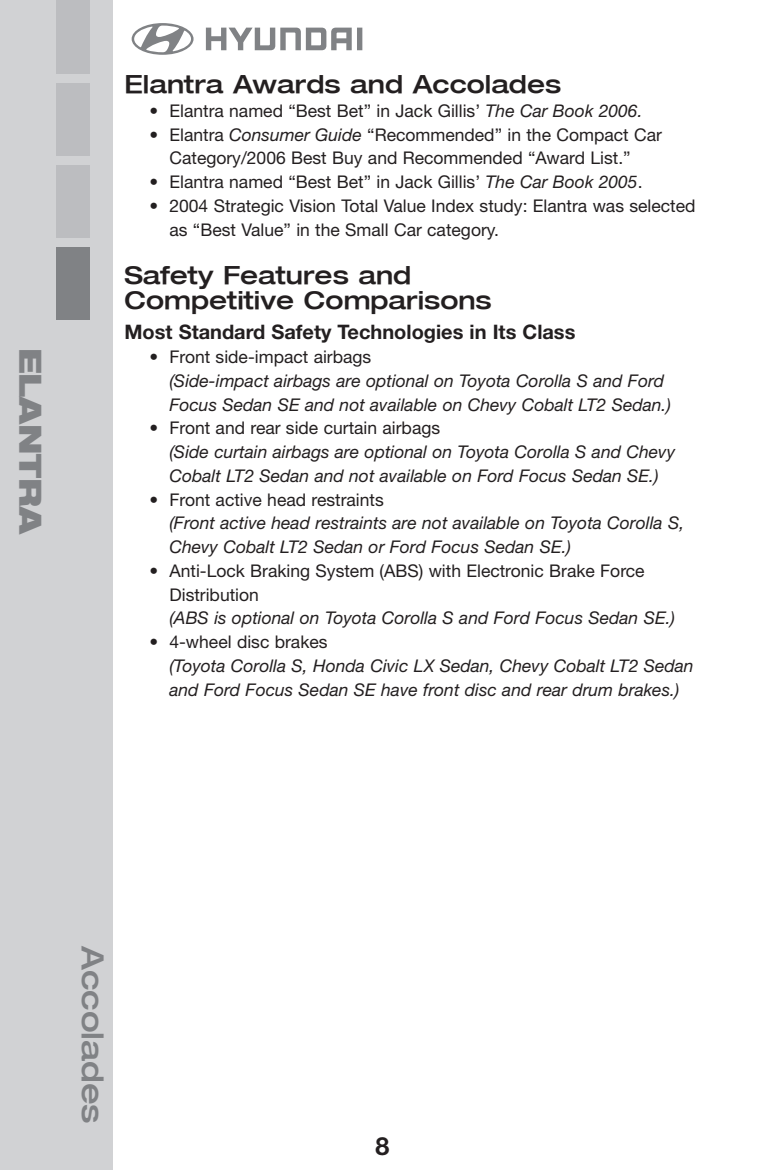
<style>
.page{position:relative;width:765px;height:1170px;background:#fff}
.page>*{position:absolute;margin:0;border:0;box-sizing:border-box;transform-origin:0 0}
.t1{font:500 expanded 30px "Helvetica Neue LT";color:#808285}
.t2{font:900 expanded 30px "Helvetica Neue LT";color:#808285}
.t3{font:500 expanded 25px/25px "Helvetica Neue LT";color:#231f20}
.t4{font:700 25px "Helvetica Neue";color:#231f20}
.t5{font:700 20px "Helvetica Neue";color:#231f20}
.t6{font:italic 17.5px/23.8px "Helvetica Neue";color:#231f20}
.t7{font:17.5px/23.8px "Helvetica Neue";color:#231f20}
.s1{font-style:italic}
</style>
<div class="page">
<div style="left:0;top:0;width:112px;height:1170px;background:#d1d2d4"></div>
<div style="left:56px;top:0;width:34px;height:73px;background:#bcbdc0"></div>
<div style="left:56px;top:83px;width:34px;height:73px;background:#bcbdc0"></div>
<div style="left:56px;top:165px;width:34px;height:73px;background:#bcbdc0"></div>
<div style="left:56px;top:248px;width:34px;height:72px;background:#808285"></div>
<svg style="left:132px;top:23px;width:230px;height:32px"></svg>
<h1 class="t2" style="left:50px;top:348px;width:189px;rotate:90deg">ELANTRA</h1>
<h2 class="t3" style="left:124px;top:71px;width:438px">Elantra Awards and Accolades</h2>
<p class="t7" style="left:150px;top:101px;width:494px">• Elantra named “Best Bet” in Jack Gillis’ <span class="s1">The Car Book 2006.</span></p>
<p class="t7" style="left:169px;top:124px;width:494px;text-indent:-20px">• Elantra <span class="s1">Consumer Guide</span> “Recommended” in the Compact Car<br>Category/2006 Best Buy and Recommended “Award List.”</p>
<p class="t7" style="left:150px;top:172px;width:494px">• Elantra named “Best Bet” in Jack Gillis’ <span class="s1">The Car Book 2005</span>.</p>
<p class="t7" style="left:169px;top:196px;width:528px;text-indent:-20px">• 2004 Strategic Vision Total Value Index study: Elantra was selected as “Best Value” in the Small Car category.</p>
<h2 class="t3" style="left:124px;top:262px;width:369px">Safety Features and<br>Competitive Comparisons</h2>
<p class="t5" style="left:124px;top:325px;width:452px">Most Standard Safety Technologies in Its Class</p>
<p class="t7" style="left:150px;top:347px;width:223px">• Front side-impact airbags</p>
<p class="t6" style="left:169px;top:371px;width:503px">(Side-impact airbags are optional on Toyota Corolla S and Ford<br>Focus Sedan SE and not available on Chevy Cobalt LT2 Sedan.)</p>
<p class="t7" style="left:150px;top:418px;width:292px">• Front and rear side curtain airbags</p>
<p class="t6" style="left:169px;top:442px;width:507px">(Side curtain airbags are optional on Toyota Corolla S and Chevy<br>Cobalt LT2 Sedan and not available on Ford Focus Sedan SE.)</p>
<p class="t7" style="left:150px;top:489px;width:236px">• Front active head restraints</p>
<p class="t6" style="left:169px;top:513px;width:516px">(Front active head restraints are not available on Toyota Corolla S,<br>Chevy Cobalt LT2 Sedan or Ford Focus Sedan SE.)</p>
<p class="t7" style="left:169px;top:561px;width:477px;text-indent:-20px">• Anti-Lock Braking System (ABS) with Electronic Brake Force<br>Distribution</p>
<p class="t6" style="left:169px;top:608px;width:507px">(ABS is optional on Toyota Corolla S and Ford Focus Sedan SE.)</p>
<p class="t7" style="left:150px;top:632px;width:179px">• 4-wheel disc brakes</p>
<p class="t6" style="left:169px;top:656px;width:526px">(Toyota Corolla S, Honda Civic LX Sedan, Chevy Cobalt LT2 Sedan and Ford Focus Sedan SE have front disc and rear drum brakes.)</p>
<h1 class="t1" style="left:112px;top:946px;width:180px;rotate:90deg">Accolades</h1>
<h2 class="t4" style="left:376px;top:1137px;width:15px">8</h2>
</div>
